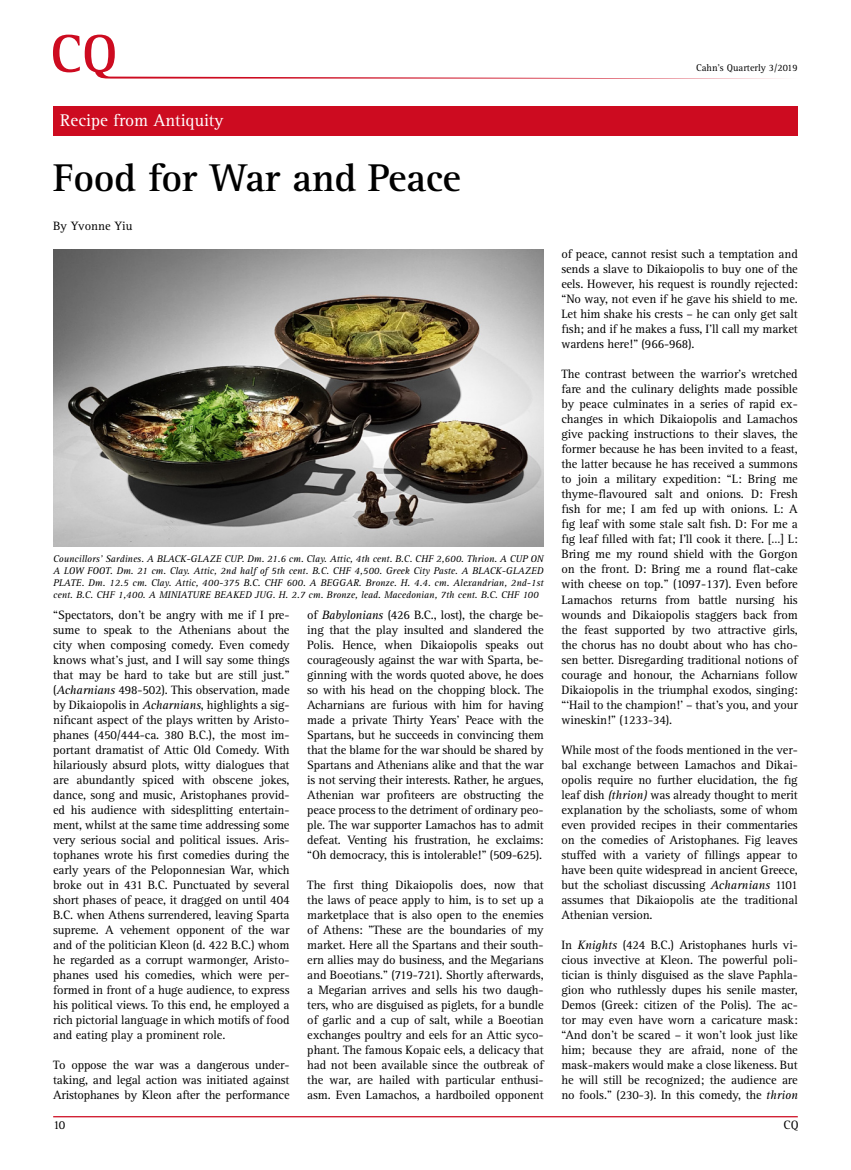
<style>
.page{position:relative;width:851px;height:1170px;background:#fff}
.page>*{position:absolute;margin:0;border:0;box-sizing:border-box;transform-origin:0 0}
.t1{font:700 40px "Rotis Serif Std";letter-spacing:-.01em;color:#000}
.t2{font:17.5px "Rotis Serif Std";color:#fff}
.t3{font:12.5px/15px "Rotis Serif Std";letter-spacing:-.01em;color:#000;text-align:justify}
.t4{font:italic 10px/12px "Rotis Serif Std";color:#000;text-align:justify}
.t5{font:10px "Rotis Serif Std";color:#000}
.s1{font-style:italic}
</style>
<div class="page">
<hr style="left:53px;top:1115px;width:744px;height:2px;background:#cd0b20">
<svg style="left:53px;top:35px;width:731px;height:44px"></svg>
<div style="left:53px;top:106px;width:744px;height:30px;background:#cd0b20"></div>
<img style="left:53px;top:249px;width:490px;height:297px">
<p class="t5" style="left:696px;top:62px;width:103px">Cahn’s Quarterly 3/2019</p>
<h2 class="t2" style="left:60px;top:110px;width:165px">Recipe from Antiquity</h2>
<h1 class="t1" style="left:53px;top:154px;width:409px">Food for War and Peace</h1>
<p class="t3" style="left:53px;top:219px;width:81px">By Yvonne Yiu</p>
<p class="t4" style="left:53px;top:552px;width:492px">Councillors’ Sardines. A BLACK-GLAZE CUP. Dm. 21.6 cm. Clay. Attic, 4th cent. B.C. CHF 2,600. Thrion. A CUP ON A LOW FOOT. Dm. 21 cm. Clay. Attic, 2nd half of 5th cent. B.C. CHF 4,500. Greek City Paste. A BLACK-GLAZED PLATE. Dm. 12.5 cm. Clay. Attic, 400-375 B.C. CHF 600. A BEGGAR. Bronze. H. 4.4. cm. Alexandrian, 2nd-1st cent. B.C. CHF 1,400. A MINIATURE BEAKED JUG. H. 2.7 cm. Bronze, lead. Macedonian, 7th cent. B.C. CHF 100</p>
<p class="t3" style="left:53px;top:607px;width:238px">“Spectators, don’t be angry with me if I pre&shy;sume to speak to the Athenians about the city when composing comedy. Even comedy knows what’s just, and I will say some things that may be hard to take but are still just.” (<span class="s1">Acharnians</span> 498-502). This observation, made by Dikaiopolis in <span class="s1">Acharnians</span>, highlights a sig&shy;nificant aspect of the plays written by Aristo&shy;phanes (450/444-ca. 380 B.C.), the most im&shy;portant dramatist of Attic Old Comedy. With hilariously absurd plots, witty dialogues that are abundantly spiced with obscene jokes, dance, song and music, Aristophanes provid&shy;ed his audience with sidesplitting entertain&shy;ment, whilst at the same time addressing some very serious social and political issues. Aris&shy;tophanes wrote his first comedies during the early years of the Peloponnesian War, which broke out in 431 B.C. Punctuated by several short phases of peace, it dragged on until 404<br>B.C. when Athens surrendered, leaving Sparta supreme. A vehement opponent of the war and of the politician Kleon (d. 422 B.C.) whom he regarded as a corrupt warmonger, Aristo&shy;phanes used his comedies, which were per&shy;formed in front of a huge audience, to express his political views. To this end, he employed a rich pictorial language in which motifs of food and eating play a prominent role.</p>
<p class="t3" style="left:53px;top:1057px;width:238px">To oppose the war was a dangerous under&shy;taking, and legal action was initiated against Aristophanes by Kleon after the performance</p>
<p class="t3" style="left:307px;top:607px;width:238px">of <span class="s1">Babylonians</span> (426 B.C., lost), the charge be&shy;ing that the play insulted and slandered the Polis. Hence, when Dikaiopolis speaks out courageously against the war with Sparta, be&shy;ginning with the words quoted above, he does so with his head on the chopping block. The Acharnians are furious with him for having made a private Thirty Years’ Peace with the Spartans, but he succeeds in convincing them that the blame for the war should be shared by Spartans and Athenians alike and that the war is not serving their interests. Rather, he argues, Athenian war profiteers are obstructing the peace process to the detriment of ordinary peo&shy;ple. The war supporter Lamachos has to admit defeat. Venting his frustration, he exclaims: “Oh democracy, this is intolerable!” (509-625).</p>
<p class="t3" style="left:307px;top:877px;width:238px">The first thing Dikaiopolis does, now that the laws of peace apply to him, is to set up a marketplace that is also open to the enemies of Athens: "These are the boundaries of my market. Here all the Spartans and their south&shy;ern allies may do business, and the Megarians and Boeotians." (719-721). Shortly afterwards, a Megarian arrives and sells his two daugh&shy;ters, who are disguised as piglets, for a bundle of garlic and a cup of salt, while a Boeotian exchanges poultry and eels for an Attic syco&shy;phant. The famous Kopaic eels, a delicacy that had not been available since the outbreak of the war, are hailed with particular enthusi&shy;asm. Even Lamachos, a hardboiled opponent</p>
<p class="t3" style="left:561px;top:247px;width:238px">of peace, cannot resist such a temptation and sends a slave to Dikaiopolis to buy one of the eels. However, his request is roundly rejected: “No way, not even if he gave his shield to me.<br>Let him shake his crests – he can only get salt fish; and if he makes a fuss, I’ll call my market wardens here!” (966-968).</p>
<p class="t3" style="left:561px;top:367px;width:238px">The contrast between the warrior’s wretched fare and the culinary delights made possible by peace culminates in a series of rapid ex&shy;changes in which Dikaiopolis and Lamachos give packing instructions to their slaves, the former because he has been invited to a feast, the latter because he has received a summons to join a military expedition: “L: Bring me thyme-flavoured salt and onions. D: Fresh fish for me; I am fed up with onions. L: A fig leaf with some stale salt fish. D: For me a fig leaf filled with fat; I’ll cook it there. […] L:<br>Bring me my round shield with the Gorgon on the front. D: Bring me a round flat-cake with cheese on top.” (1097-137). Even before Lamachos returns from battle nursing his wounds and Dikaiopolis staggers back from the feast supported by two attractive girls, the chorus has no doubt about who has cho&shy;sen better. Disregarding traditional notions of courage and honour, the Acharnians follow Dikaiopolis in the triumphal exodos, singing: “‘Hail to the champion!’ – that’s you, and your wineskin!” (1233-34).</p>
<p class="t3" style="left:561px;top:742px;width:238px">While most of the foods mentioned in the ver&shy;bal exchange between Lamachos and Dikai&shy;opolis require no further elucidation, the fig leaf dish <span class="s1">(thrion)</span> was already thought to merit explanation by the scholiasts, some of whom even provided recipes in their commentaries on the comedies of Aristophanes. Fig leaves stuffed with a variety of fillings appear to have been quite widespread in ancient Greece, but the scholiast discussing <span class="s1">Acharnians</span> 1101 assumes that Dikaiopolis ate the traditional Athenian version.</p>
<p class="t3" style="left:561px;top:937px;width:238px">In <span class="s1">Knights</span> (424 B.C.) Aristophanes hurls vi&shy;cious invective at Kleon. The powerful poli&shy;tician is thinly disguised as the slave Paphla&shy;gion who ruthlessly dupes his senile master, Demos (Greek: citizen of the Polis). The ac&shy;tor may even have worn a caricature mask: “And don’t be scared – it won’t look just like him; because they are afraid, none of the mask-makers would make a close likeness. But he will still be recognized; the audience are no fools.” (230-3). In this comedy, the <span class="s1">thrion</span></p>
<p class="t3" style="left:53px;top:1117px;width:14px">10</p>
<p class="t3" style="left:783px;top:1117px;width:17px">CQ</p>
</div>
